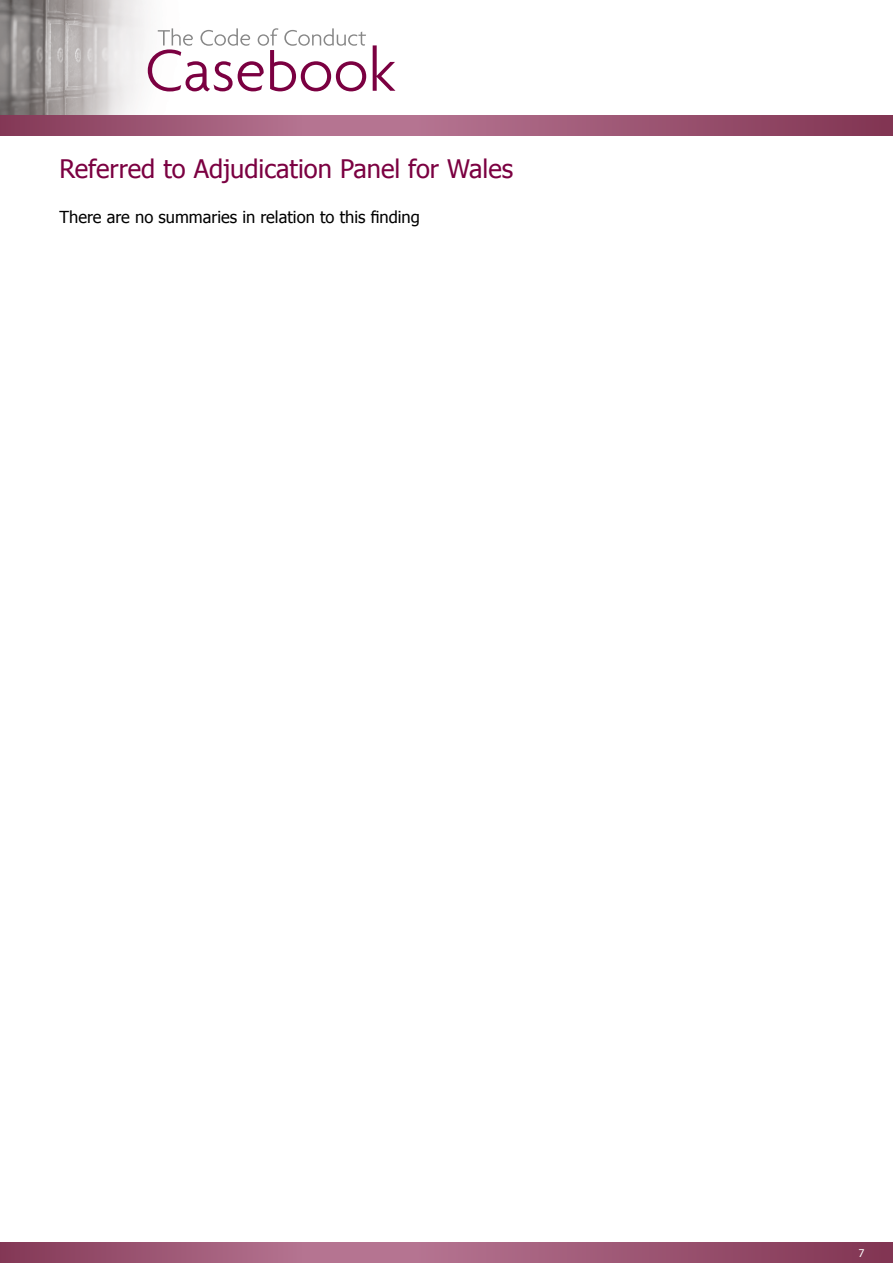
<style>
.page{position:relative;width:893px;height:1263px;background:#fff}
.page>*{position:absolute;margin:0;border:0;box-sizing:border-box;transform-origin:0 0}
.t1{font:25.5px "Tahoma";color:#7b0041}
.t2{font:16.5px "Tahoma";color:#000}
.t3{font:12px "Myriad Pro";color:#fff}
</style>
<div class="page">
<img style="left:0;top:0;width:396px;height:115px">
<svg style="left:0;top:1242px;width:893px;height:21px;background:#9e5875"></svg>
<svg style="left:0;top:115px;width:893px;height:21px;background:#9e5875"></svg>
<svg style="left:373px;top:45px;width:22px;height:46px"></svg>
<svg style="left:148px;top:28px;width:218px;height:63px"></svg>
<h1 class="t1" style="left:60px;top:151px;width:455px">Referred to Adjudication Panel for Wales</h1>
<p class="t2" style="left:60px;top:205px;width:362px">There are no summaries in relation to this finding</p>
<p class="t3" style="left:858px;top:1245px;width:8px">7</p>
</div>
